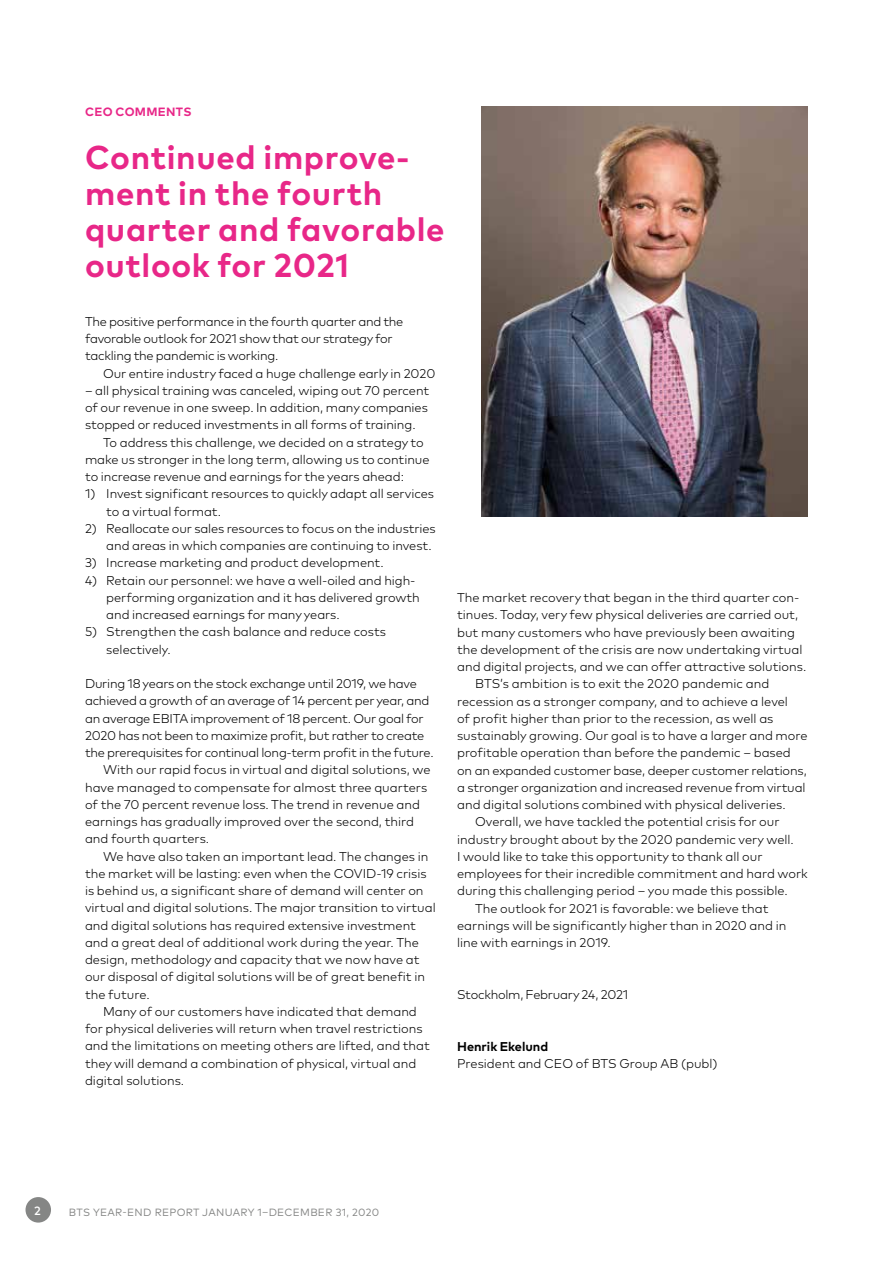
<style>
.page{position:relative;width:893px;height:1263px;background:#fff}
.page>*{position:absolute;margin:0;border:0;box-sizing:border-box;transform-origin:0 0}
.t1{font:700 33px/36px "Mark OT";letter-spacing:.02em;color:#e82788}
.t2{font:300 12.75px/17.2px "Mark OT";color:#000}
.t3{font:300 12.75px/17.2px "Mark OT";letter-spacing:-.02em;color:#000}
.t4{font:700 12.75px "Mark OT";color:#000}
.t5{font:700 12px "Mark OT";letter-spacing:.025em;color:#e82788}
.t6{font:500 12px "Mark OT";color:#fff}
.t7{font:10.5px "Mark OT";letter-spacing:.025em;color:#858685}
</style>
<div class="page">
<img style="left:482px;top:106px;width:326px;height:411px">
<div style="left:26px;top:1197px;width:25px;height:25px;background:#858685;border-radius:50%"></div>
<p class="t5" style="left:85px;top:104px;width:108px">CEO COMMENTS</p>
<h1 class="t1" style="left:85px;top:138px;width:361px">Continued improve&shy;ment in the fourth quarter and favorable outlook for 2021</h1>
<p class="t3" style="left:85px;top:313px;width:320px">The positive performance in the fourth quarter and the favorable outlook for 2021 show that our strategy for tackling the pandemic is working.</p>
<p class="t2" style="left:103px;top:364px;width:334px">Our entire industry faced a huge challenge early in 2020</p>
<p class="t2" style="left:85px;top:382px;width:346px;text-align:justify">– all physical training was canceled, wiping out 70 percent of our revenue in one sweep. In addition, many companies stopped or reduced investments in all forms of training.</p>
<p class="t2" style="left:85px;top:433px;width:346px;text-indent:18px">To address this challenge, we decided on a strategy to make us stronger in the long term, allowing us to continue to increase revenue and earnings for the years ahead:</p>
<p class="t2" style="left:106px;top:485px;width:329px;text-indent:-21px">1) Invest significant resources to quickly adapt all services to a virtual format.</p>
<p class="t2" style="left:85px;top:520px;width:352px;text-align:right">2) Reallocate our sales resources to focus on the industries and areas in which companies are continuing to invest.</p>
<p class="t2" style="left:85px;top:554px;width:300px">3) Increase marketing and product development.</p>
<p class="t2" style="left:106px;top:571px;width:315px;text-indent:-21px">4) Retain our personnel: we have a well-oiled and high&shy;performing organization and it has delivered growth and increased earnings for many years.</p>
<p class="t2" style="left:106px;top:623px;width:281px;text-indent:-21px">5) Strengthen the cash balance and reduce costs selectively.</p>
<p class="t3" style="left:85px;top:675px;width:333px">During 18 years on the stock exchange until 2019, we have</p>
<p class="t3" style="left:85px;top:692px;width:346px">achieved a growth of an average of 14 percent per year, and</p>
<p class="t3" style="left:85px;top:709px;width:340px">an average EBITA improvement of 18 percent. Our goal for</p>
<p class="t3" style="left:85px;top:727px;width:341px">2020 has not been to maximize profit, but rather to create</p>
<p class="t3" style="left:85px;top:744px;width:350px">the prerequisites for continual long-term profit in the future.</p>
<p class="t2" style="left:103px;top:761px;width:329px">With our rapid focus in virtual and digital solutions, we</p>
<p class="t2" style="left:85px;top:778px;width:344px">have managed to compensate for almost three quarters</p>
<p class="t2" style="left:85px;top:796px;width:337px">of the 70 percent revenue loss. The trend in revenue and</p>
<p class="t2" style="left:85px;top:813px;width:330px">earnings has gradually improved over the second, third</p>
<p class="t2" style="left:85px;top:830px;width:126px">and fourth quarters.</p>
<p class="t2" style="left:103px;top:847px;width:327px">We have also taken an important lead. The changes in</p>
<p class="t2" style="left:85px;top:865px;width:343px">the market will be lasting: even when the COVID-19 crisis</p>
<p class="t2" style="left:85px;top:882px;width:340px">is behind us, a significant share of demand will center on</p>
<p class="t2" style="left:85px;top:899px;width:352px">virtual and digital solutions. The major transition to virtual</p>
<p class="t2" style="left:85px;top:916px;width:332px">and digital solutions has required extensive investment</p>
<p class="t2" style="left:85px;top:934px;width:335px">and a great deal of additional work during the year. The</p>
<p class="t2" style="left:85px;top:951px;width:336px">design, methodology and capacity that we now have at</p>
<p class="t2" style="left:85px;top:968px;width:342px">our disposal of digital solutions will be of great benefit in</p>
<p class="t2" style="left:85px;top:985px;width:66px">the future.</p>
<p class="t2" style="left:103px;top:1003px;width:315px">Many of our customers have indicated that demand</p>
<p class="t2" style="left:85px;top:1020px;width:339px">for physical deliveries will return when travel restrictions</p>
<p class="t2" style="left:85px;top:1037px;width:346px">and the limitations on meeting others are lifted, and that</p>
<p class="t2" style="left:85px;top:1054px;width:333px">they will demand a combination of physical, virtual and</p>
<p class="t2" style="left:85px;top:1072px;width:101px">digital solutions.</p>
<p class="t2" style="left:457px;top:589px;width:344px">The market recovery that began in the third quarter con-</p>
<p class="t2" style="left:457px;top:606px;width:343px">tinues. Today, very few physical deliveries are carried out,</p>
<p class="t2" style="left:457px;top:623px;width:340px">but many customers who have previously been awaiting</p>
<p class="t2" style="left:457px;top:641px;width:347px">the development of the crisis are now undertaking virtual</p>
<p class="t2" style="left:457px;top:658px;width:351px">and digital projects, and we can offer attractive solutions.</p>
<p class="t2" style="left:475px;top:675px;width:296px">BTS’s ambition is to exit the 2020 pandemic and</p>
<p class="t2" style="left:457px;top:692px;width:332px">recession as a stronger company, and to achieve a level</p>
<p class="t2" style="left:457px;top:710px;width:318px">of profit higher than prior to the recession, as well as</p>
<p class="t2" style="left:457px;top:727px;width:352px">sustainably growing. Our goal is to have a larger and more</p>
<p class="t2" style="left:457px;top:744px;width:335px">profitable operation than before the pandemic – based</p>
<p class="t2" style="left:457px;top:761px;width:351px">on an expanded customer base, deeper customer relations,</p>
<p class="t2" style="left:457px;top:779px;width:350px">a stronger organization and increased revenue from virtual</p>
<p class="t2" style="left:457px;top:796px;width:330px">and digital solutions combined with physical deliveries.</p>
<p class="t2" style="left:475px;top:813px;width:306px">Overall, we have tackled the potential crisis for our</p>
<p class="t2" style="left:457px;top:830px;width:338px">industry brought about by the 2020 pandemic very well.</p>
<p class="t2" style="left:457px;top:848px;width:307px">I would like to take this opportunity to thank all our</p>
<p class="t2" style="left:457px;top:865px;width:352px">employees for their incredible commitment and hard work</p>
<p class="t2" style="left:457px;top:882px;width:332px">during this challenging period – you made this possible.</p>
<p class="t2" style="left:475px;top:899px;width:295px">The outlook for 2021 is favorable: we believe that</p>
<p class="t2" style="left:457px;top:917px;width:331px">earnings will be significantly higher than in 2020 and in</p>
<p class="t2" style="left:457px;top:934px;width:155px">line with earnings in 2019.</p>
<p class="t3" style="left:457px;top:986px;width:173px">Stockholm, February 24, 2021</p>
<p class="t4" style="left:457px;top:1038px;width:93px">Henrik Ekelund</p>
<p class="t2" style="left:457px;top:1055px;width:262px">President and CEO of BTS Group AB (publ)</p>
<p class="t6" style="left:34px;top:1203px;width:8px">2</p>
<p class="t7" style="left:69px;top:1206px;width:312px">BTS YEAR-END REPORT JANUARY 1–DECEMBER 31, 2020</p>
</div>
